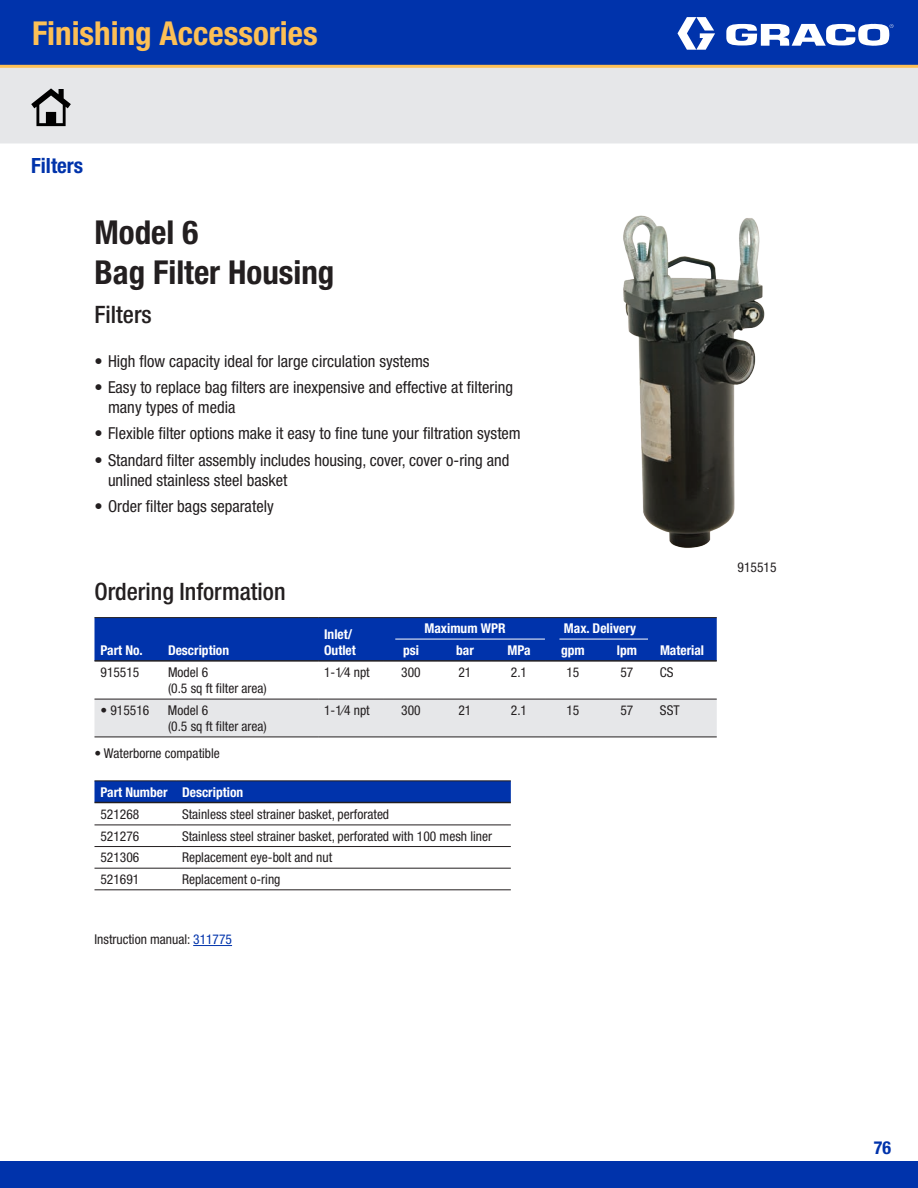
<style>
.page{position:relative;width:918px;height:1188px;background:#fff}
.page>*{position:absolute;margin:0;border:0;box-sizing:border-box;transform-origin:0 0}
.t1{font:700 condensed 33px "Helvetica Neue LT Std";color:#231f20}
.t2{font:700 condensed 33px "Helvetica Neue LT Std";color:#fdc056}
.t3{font:500 condensed 24px "Helvetica Neue LT Std";color:#231f20}
.t4{font:700 condensed 21px "Helvetica Neue LT Std";color:#0033ab}
.t5{font:700 condensed 18px "Helvetica Neue LT Std";color:#0033ab}
.t6{font:condensed 16.5px/19.8px "Helvetica Neue LT Std";color:#231f20}
.t7{font:condensed 13.5px "Helvetica Neue LT Std";color:#231f20}
.t8{font:700 condensed 13.5px/16.2px "Helvetica Neue LT Std";color:#fff}
.s1{color:#0033ab}
</style>
<div class="page">
<div style="left:0;top:68px;width:918px;height:75px;background:#e6e7e9"></div>
<div style="left:0;top:1161px;width:918px;height:27px;background:#0033ab"></div>
<div style="left:0;top:0;width:918px;height:68px;background:#0033ab"></div>
<svg style="left:677px;top:17px;width:38px;height:33px"></svg>
<svg style="left:726px;top:23px;width:167px;height:23px"></svg>
<hr style="left:0;top:65px;width:918px;height:3px;background:#fdc056">
<svg style="left:31px;top:88px;width:40px;height:38px;background:#8c8d8e"></svg>
<img style="left:623px;top:215px;width:142px;height:333px">
<hr style="left:193px;top:945px;width:39px;height:1px;background:#0033ab">
<div style="left:94px;top:618px;width:623px;height:42px;background:#0033ab"></div>
<div style="left:94px;top:700px;width:623px;height:37px;background:#e6e7e9"></div>
<hr style="left:94px;top:699px;width:68px;height:1px;background:#231f20">
<hr style="left:162px;top:699px;width:156px;height:1px;background:#231f20">
<hr style="left:318px;top:699px;width:66px;height:1px;background:#231f20">
<hr style="left:384px;top:699px;width:54px;height:1px;background:#231f20">
<hr style="left:438px;top:699px;width:54px;height:1px;background:#231f20">
<hr style="left:492px;top:699px;width:54px;height:1px;background:#231f20">
<hr style="left:546px;top:699px;width:54px;height:1px;background:#231f20">
<hr style="left:600px;top:699px;width:54px;height:1px;background:#231f20">
<hr style="left:654px;top:699px;width:63px;height:1px;background:#231f20">
<hr style="left:94px;top:737px;width:68px;height:1px;background:#231f20">
<hr style="left:162px;top:737px;width:156px;height:1px;background:#231f20">
<hr style="left:318px;top:737px;width:66px;height:1px;background:#231f20">
<hr style="left:384px;top:737px;width:54px;height:1px;background:#231f20">
<hr style="left:438px;top:737px;width:54px;height:1px;background:#231f20">
<hr style="left:492px;top:737px;width:54px;height:1px;background:#231f20">
<hr style="left:546px;top:737px;width:54px;height:1px;background:#231f20">
<hr style="left:600px;top:737px;width:54px;height:1px;background:#231f20">
<hr style="left:654px;top:737px;width:63px;height:1px;background:#231f20">
<hr style="left:94px;top:617px;width:68px;height:1px;background:#231f20">
<hr style="left:162px;top:617px;width:156px;height:1px;background:#231f20">
<hr style="left:94px;top:660px;width:68px;height:2px;background:#231f20">
<hr style="left:162px;top:660px;width:156px;height:2px;background:#231f20">
<hr style="left:384px;top:660px;width:54px;height:2px;background:#231f20">
<hr style="left:438px;top:660px;width:54px;height:2px;background:#231f20">
<hr style="left:492px;top:660px;width:54px;height:2px;background:#231f20">
<hr style="left:546px;top:660px;width:54px;height:2px;background:#231f20">
<hr style="left:600px;top:660px;width:54px;height:2px;background:#231f20">
<hr style="left:546px;top:617px;width:54px;height:1px;background:#231f20">
<hr style="left:600px;top:617px;width:54px;height:1px;background:#231f20">
<hr style="left:318px;top:617px;width:66px;height:1px;background:#231f20">
<hr style="left:318px;top:660px;width:66px;height:2px;background:#231f20">
<hr style="left:384px;top:617px;width:54px;height:1px;background:#231f20">
<hr style="left:438px;top:617px;width:54px;height:1px;background:#231f20">
<hr style="left:492px;top:617px;width:54px;height:1px;background:#231f20">
<hr style="left:654px;top:617px;width:63px;height:1px;background:#231f20">
<hr style="left:654px;top:660px;width:63px;height:2px;background:#231f20">
<div style="left:94px;top:782px;width:417px;height:20px;background:#0033ab"></div>
<hr style="left:94px;top:781px;width:82px;height:1px;background:#231f20">
<hr style="left:176px;top:781px;width:335px;height:1px;background:#231f20">
<hr style="left:94px;top:802px;width:82px;height:1px;background:#231f20">
<hr style="left:176px;top:802px;width:335px;height:1px;background:#231f20">
<hr style="left:94px;top:825px;width:82px;height:1px;background:#231f20">
<hr style="left:176px;top:825px;width:335px;height:1px;background:#231f20">
<hr style="left:94px;top:846px;width:82px;height:1px;background:#231f20">
<hr style="left:176px;top:846px;width:335px;height:1px;background:#231f20">
<hr style="left:94px;top:868px;width:82px;height:1px;background:#231f20">
<hr style="left:176px;top:868px;width:335px;height:1px;background:#231f20">
<hr style="left:94px;top:889px;width:82px;height:1px;background:#231f20">
<hr style="left:176px;top:889px;width:335px;height:1px;background:#231f20">
<hr style="left:395px;top:639px;width:150px;height:1px;background:#fff">
<hr style="left:559px;top:639px;width:89px;height:1px;background:#fff">
<h1 class="t2" style="left:32px;top:13px;width:287px">Finishing Accessories</h1>
<h3 class="t4" style="left:31px;top:152px;width:54px">Filters</h3>
<p class="t1" style="left:94px;top:212px;width:105px">Model 6</p>
<p class="t1" style="left:94px;top:252px;width:241px">Bag Filter Housing</p>
<p class="t3" style="left:94px;top:300px;width:59px">Filters</p>
<p class="t6" style="left:94px;top:351px;width:337px">• High flow capacity ideal for large circulation systems</p>
<p class="t6" style="left:108px;top:377px;width:407px;text-indent:-14px">• Easy to replace bag filters are inexpensive and effective at filtering many types of media</p>
<p class="t6" style="left:94px;top:424px;width:428px">• Flexible filter options make it easy to fine tune your filtration system</p>
<p class="t6" style="left:108px;top:450px;width:403px;text-indent:-14px">• Standard filter assembly includes housing, cover, cover o-ring and unlined stainless steel basket</p>
<p class="t6" style="left:94px;top:497px;width:181px">• Order filter bags separately</p>
<p class="t3" style="left:94px;top:577px;width:193px">Ordering Information</p>
<p class="t8" style="left:100px;top:642px;width:44px">Part No.</p>
<p class="t8" style="left:168px;top:642px;width:63px">Description</p>
<p class="t8" style="left:324px;top:626px;width:33px">Inlet/<br>Outlet</p>
<p class="t8" style="left:424px;top:620px;width:83px">Maximum WPR</p>
<p class="t8" style="left:564px;top:620px;width:74px">Max. Delivery</p>
<p class="t8" style="left:403px;top:642px;width:17px">psi</p>
<p class="t8" style="left:456px;top:642px;width:19px">bar</p>
<p class="t8" style="left:507px;top:642px;width:25px">MPa</p>
<p class="t8" style="left:561px;top:642px;width:25px">gpm</p>
<p class="t8" style="left:617px;top:642px;width:22px">lpm</p>
<p class="t8" style="left:660px;top:642px;width:46px">Material</p>
<p class="t7" style="left:101px;top:664px;width:40px">915515</p>
<p class="t7" style="left:168px;top:664px;width:42px">Model 6</p>
<p class="t7" style="left:168px;top:681px;width:100px">(0.5 sq ft filter area)</p>
<p class="t7" style="left:324px;top:664px;width:47px">1-1⁄4 npt</p>
<p class="t7" style="left:401px;top:664px;width:21px">300</p>
<p class="t7" style="left:459px;top:664px;width:14px">21</p>
<p class="t7" style="left:511px;top:664px;width:18px">2.1</p>
<p class="t7" style="left:567px;top:664px;width:14px">15</p>
<p class="t7" style="left:621px;top:664px;width:14px">57</p>
<p class="t7" style="left:660px;top:664px;width:15px">CS</p>
<p class="t7" style="left:100px;top:702px;width:50px">• 915516</p>
<p class="t7" style="left:168px;top:702px;width:42px">Model 6</p>
<p class="t7" style="left:168px;top:718px;width:100px">(0.5 sq ft filter area)</p>
<p class="t7" style="left:324px;top:702px;width:47px">1-1⁄4 npt</p>
<p class="t7" style="left:401px;top:702px;width:21px">300</p>
<p class="t7" style="left:459px;top:702px;width:14px">21</p>
<p class="t7" style="left:511px;top:702px;width:18px">2.1</p>
<p class="t7" style="left:567px;top:702px;width:14px">15</p>
<p class="t7" style="left:621px;top:702px;width:14px">57</p>
<p class="t7" style="left:660px;top:702px;width:21px">SST</p>
<p class="t7" style="left:94px;top:746px;width:127px">• Waterborne compatible</p>
<p class="t8" style="left:100px;top:783px;width:69px">Part Number</p>
<p class="t8" style="left:182px;top:783px;width:63px">Description</p>
<p class="t7" style="left:100px;top:806px;width:40px">521268</p>
<p class="t7" style="left:182px;top:806px;width:209px">Stainless steel strainer basket, perforated</p>
<p class="t7" style="left:100px;top:828px;width:40px">521276</p>
<p class="t7" style="left:182px;top:828px;width:312px">Stainless steel strainer basket, perforated with 100 mesh liner</p>
<p class="t7" style="left:100px;top:850px;width:40px">521306</p>
<p class="t7" style="left:182px;top:850px;width:152px">Replacement eye-bolt and nut</p>
<p class="t7" style="left:100px;top:871px;width:40px">521691</p>
<p class="t7" style="left:182px;top:871px;width:100px">Replacement o-ring</p>
<p class="t7" style="left:95px;top:932px;width:139px">Instruction manual: <span class="s1">311775</span></p>
<p class="t7" style="left:738px;top:560px;width:40px">915515</p>
<h3 class="t5" style="left:874px;top:1137px;width:19px">76</h3>
</div>
